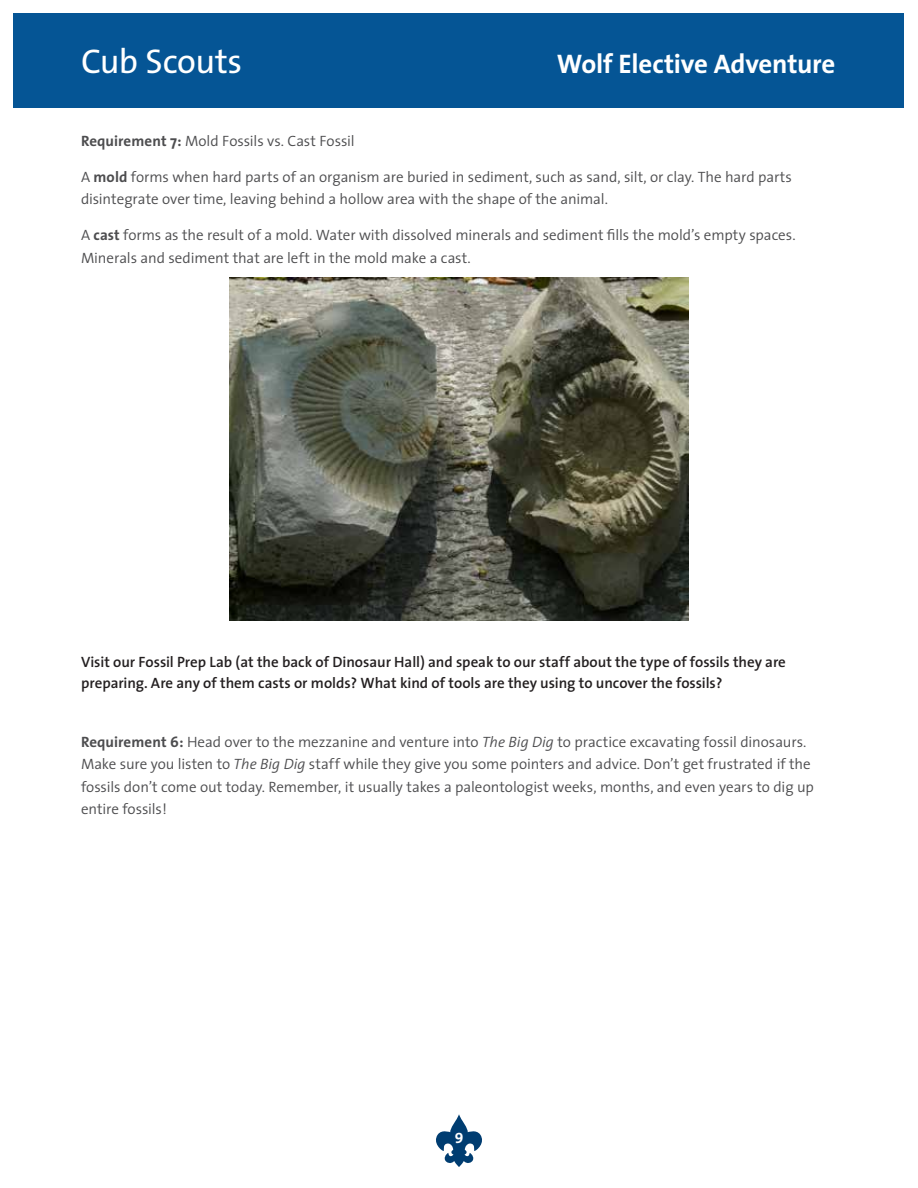
<style>
.page{position:relative;width:918px;height:1188px;background:#fff}
.page>*{position:absolute;margin:0;border:0;box-sizing:border-box;transform-origin:0 0}
.t1{font:34.5px "The Sans";letter-spacing:-.015em;color:#fff}
.t2{font:700 27px "The Sans";letter-spacing:-.01em;color:#fff}
.t3{font:300 15px/22.5px "The Sans";letter-spacing:-.005em;color:#4d4d4f}
.t4{font:600 15px/21.8px "The Sans";color:#231f20}
.t5{font:15px "The Sans Bold Caps";color:#fff}
.s1{font-weight:700}
.s2{font-style:italic}
</style>
<div class="page">
<svg style="left:436px;top:1114px;width:46px;height:53px"></svg>
<div style="left:14px;top:14px;width:890px;height:94px;background:#055595"></div>
<img style="left:230px;top:277px;width:458px;height:344px">
<h1 class="t1" style="left:81px;top:33px;width:163px">Cub Scouts</h1>
<h2 class="t2" style="left:557px;top:42px;width:280px">Wolf Elective Adventure</h2>
<p class="t3" style="left:81px;top:129px;width:275px"><span class="s1">Requirement 7:</span> Mold Fossils vs. Cast Fossil</p>
<p class="t3" style="left:81px;top:165px;width:712px">A <span class="s1">mold</span> forms when hard parts of an organism are buried in sediment, such as sand, silt, or clay. The hard parts disintegrate over time, leaving behind a hollow area with the shape of the animal.</p>
<p class="t3" style="left:81px;top:224px;width:716px">A <span class="s1">cast</span> forms as the result of a mold. Water with dissolved minerals and sediment fills the mold’s empty spaces.<br>Minerals and sediment that are left in the mold make a cast.</p>
<p class="t4" style="left:81px;top:650px;width:706px">Visit our Fossil Prep Lab (at the back of Dinosaur Hall) and speak to our staff about the type of fossils they are preparing. Are any of them casts or molds? What kind of tools are they using to uncover the fossils?</p>
<p class="t3" style="left:81px;top:730px;width:734px"><span class="s1">Requirement 6:</span> Head over to the mezzanine and venture into <span class="s2">The Big Dig</span> to practice excavating fossil dinosaurs.<br>Make sure you listen to <span class="s2">The Big Dig</span> staff while they give you some pointers and advice. Don’t get frustrated if the fossils don’t come out today. Remember, it usually takes a paleontologist weeks, months, and even years to dig up entire fossils!</p>
<p class="t5" style="left:455px;top:1125px;width:10px">9</p>
</div>
